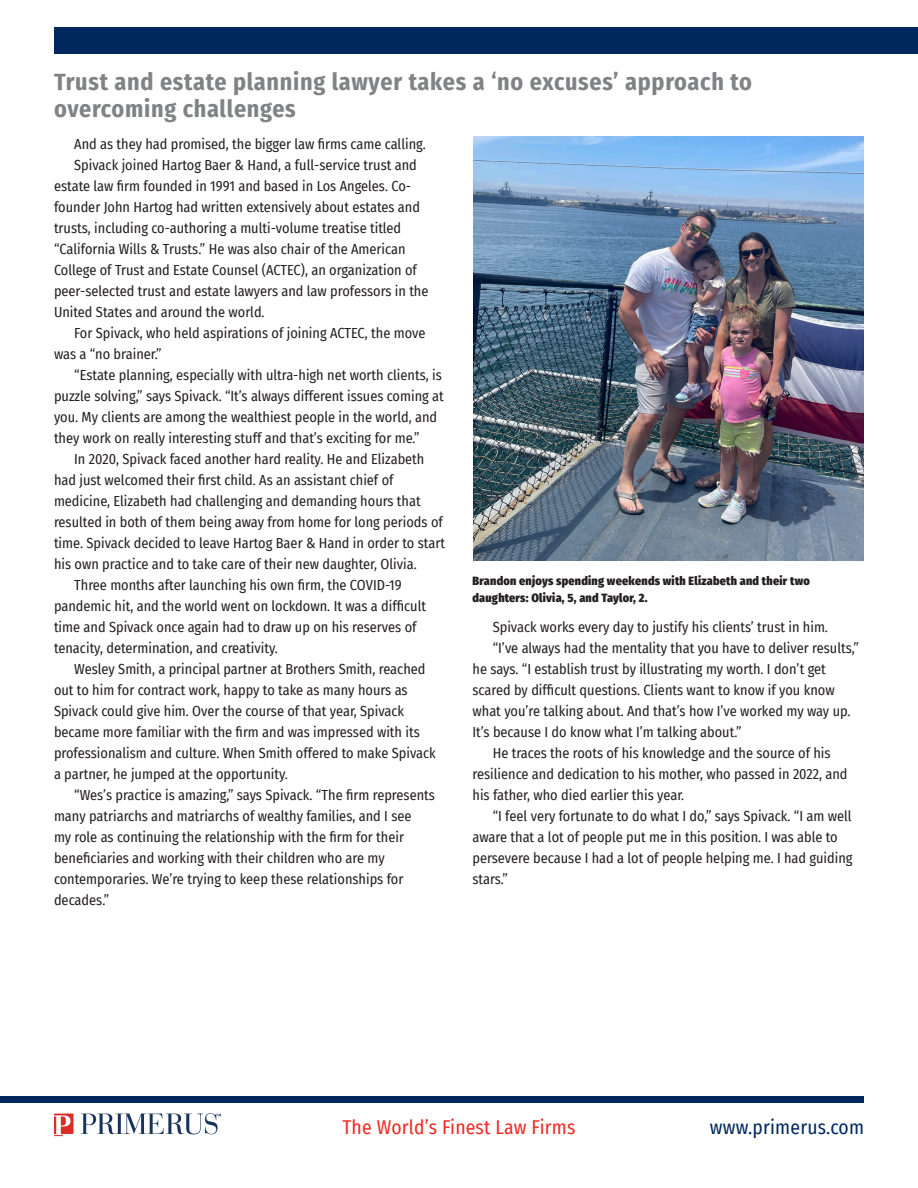
<style>
.page{position:relative;width:918px;height:1188px;background:#fff}
.page>*{position:absolute;margin:0;border:0;box-sizing:border-box;transform-origin:0 0}
.Title_Pg_2{font:700 24px/27px "Fira Sans Condensed";letter-spacing:.03em;color:#808285}
.t1{font:19.5px "Fira Sans Condensed";letter-spacing:.01em;color:#ee2a23}
.t2{font:19.5px "Fira Sans Condensed";letter-spacing:.01em;color:#00285f}
.Body{font:14.25px/21px "Fira Sans Condensed";color:#231f20}
.Cutline{font:800 12px/16.5px "Fira Sans Condensed";letter-spacing:.02em;color:#231f20}
</style>
<div class="page">
<div style="left:54px;top:27px;width:864px;height:27px;background:#00285f"></div>
<div style="left:0;top:1096px;width:864px;height:7px;background:#00285f"></div>
<img style="left:54px;top:1114px;width:166px;height:23px">
<img style="left:474px;top:136px;width:390px;height:424px">
<p class="Title_Pg_2" style="left:54px;top:66px;width:699px">Trust and estate planning lawyer takes a ‘no excuses’ approach to overcoming challenges</p>
<p class="Body" style="left:74px;top:134px;width:353px">And as they had promised, the bigger law firms came calling.</p>
<p class="Body" style="left:54px;top:155px;width:376px;text-indent:20px">Spivack joined Hartog Baer &amp; Hand, a full-service trust and estate law firm founded in 1991 and based in Los Angeles. Co&shy;founder John Hartog had written extensively about estates and trusts, including co-authoring a multi-volume treatise titled “California Wills &amp; Trusts.” He was also chair of the American College of Trust and Estate Counsel (ACTEC), an organization of peer-selected trust and estate lawyers and law professors in the United States and around the world.</p>
<p class="Body" style="left:54px;top:323px;width:373px;text-indent:20px">For Spivack, who held aspirations of joining ACTEC, the move was a “no brainer.”</p>
<p class="Body" style="left:54px;top:365px;width:391px;text-indent:20px">“Estate planning, especially with ultra-high net worth clients, is puzzle solving,” says Spivack. “It’s always different issues coming at you. My clients are among the wealthiest people in the world, and they work on really interesting stuff and that’s exciting for me.”</p>
<p class="Body" style="left:54px;top:449px;width:393px;text-indent:20px">In 2020, Spivack faced another hard reality. He and Elizabeth had just welcomed their first child. As an assistant chief of medicine, Elizabeth had challenging and demanding hours that resulted in both of them being away from home for long periods of time. Spivack decided to leave Hartog Baer &amp; Hand in order to start his own practice and to take care of their new daughter, Olivia.</p>
<p class="Body" style="left:54px;top:575px;width:374px;text-indent:20px">Three months after launching his own firm, the COVID-19 pandemic hit, and the world went on lockdown. It was a difficult time and Spivack once again had to draw up on his reserves of tenacity, determination, and creativity.</p>
<p class="Body" style="left:54px;top:659px;width:383px;text-indent:20px">Wesley Smith, a principal partner at Brothers Smith, reached out to him for contract work, happy to take as many hours as Spivack could give him. Over the course of that year, Spivack became more familiar with the firm and was impressed with its professionalism and culture. When Smith offered to make Spivack a partner, he jumped at the opportunity.</p>
<p class="Body" style="left:54px;top:785px;width:382px;text-indent:20px">“Wes’s practice is amazing,” says Spivack. “The firm represents many patriarchs and matriarchs of wealthy families, and I see<br>my role as continuing the relationship with the firm for their beneficiaries and working with their children who are my contemporaries. We’re trying to keep these relationships for decades.”</p>
<p class="Cutline" style="left:472px;top:572px;width:339px">Brandon enjoys spending weekends with Elizabeth and their two daughters: Olivia, 5, and Taylor, 2.</p>
<p class="Body" style="left:493px;top:616px;width:337px">Spivack works every day to justify his clients’ trust in him.</p>
<p class="Body" style="left:472px;top:637px;width:388px;text-indent:20px">“I’ve always had the mentality that you have to deliver results,” he says. “I establish trust by illustrating my worth. I don’t get scared by difficult questions. Clients want to know if you know what you’re talking about. And that’s how I’ve worked my way up.<br>It’s because I do know what I’m talking about.”</p>
<p class="Body" style="left:472px;top:742px;width:377px;text-indent:20px">He traces the roots of his knowledge and the source of his resilience and dedication to his mother, who passed in 2022, and his father, who died earlier this year.</p>
<p class="Body" style="left:472px;top:805px;width:382px;text-indent:20px">“I feel very fortunate to do what I do,” says Spivack. “I am well aware that a lot of people put me in this position. I was able to persevere because I had a lot of people helping me. I had guiding stars.”</p>
<h2 class="t1" style="left:342px;top:1112px;width:234px">The World’s Finest Law Firms</h2>
<h2 class="t2" style="left:710px;top:1112px;width:156px">www.primerus.com</h2>
</div>
